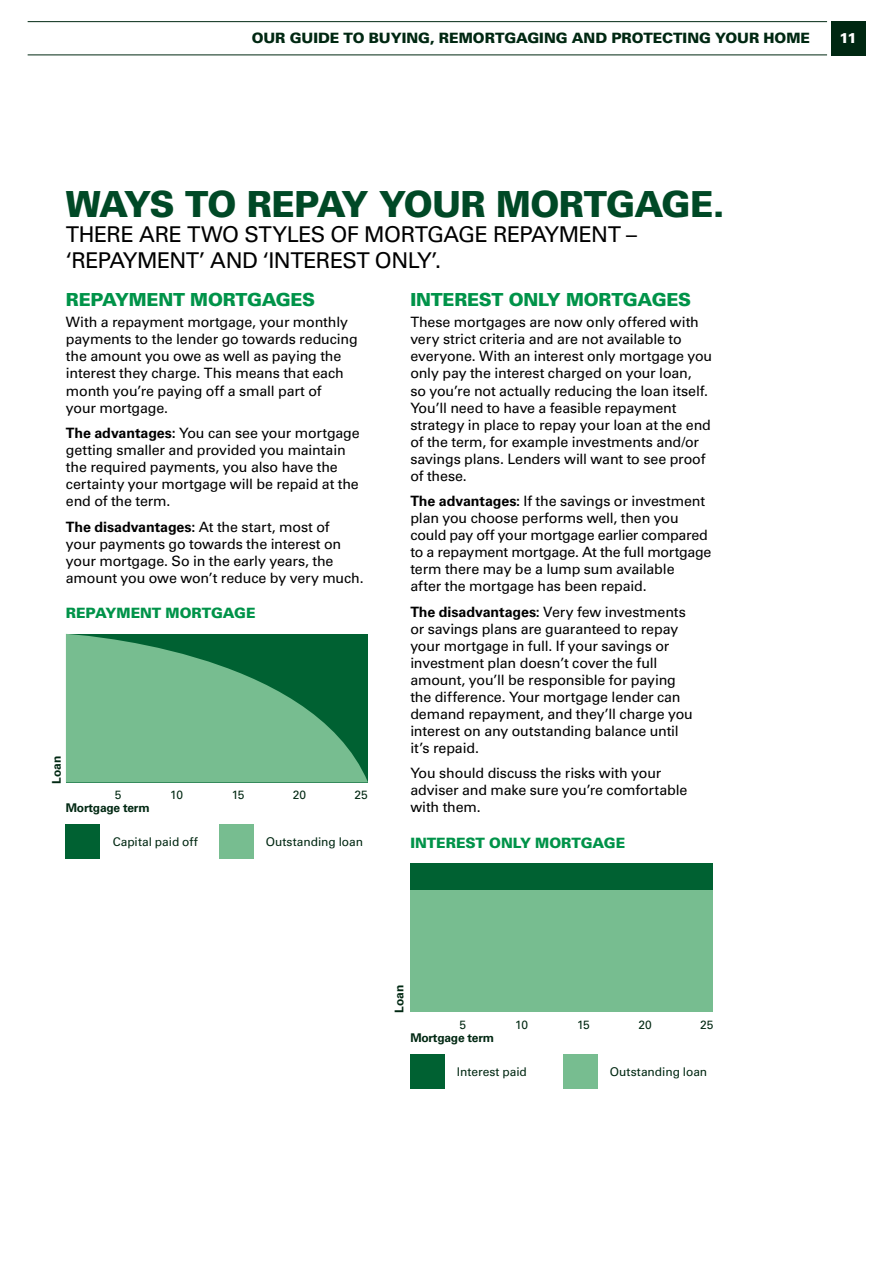
<style>
.page{position:relative;width:893px;height:1263px;background:#fff}
.page>*{position:absolute;margin:0;border:0;box-sizing:border-box;transform-origin:0 0}
.t1{font:900 36px "Univers LT";letter-spacing:-.025em;color:#004926}
.t2{font:21.75px/25.5px "Univers LT";letter-spacing:-.02em;color:#000}
.t3{font:900 18px "Univers LT";letter-spacing:-.015em;color:#009349}
.t4{font:14.25px/17px "Univers LT";letter-spacing:-.01em;color:#000}
.t5{font:900 14.25px "Univers LT";letter-spacing:-.005em;color:#002812}
.t6{font:900 14.25px "Univers LT";letter-spacing:-.005em;color:#009349}
.t7{font:900 14.25px "Univers LT";color:#fff}
.t8{font:12px "Univers LT";letter-spacing:-.005em;color:#002812}
.t9{font:700 12px "Univers LT";letter-spacing:-.02em;color:#002812}
.s1{font-weight:700}
</style>
<div class="page">
<div style="left:831px;top:21px;width:34px;height:34px;background:#002812"></div>
<hr style="left:28px;top:21px;width:799px;height:1px;background:#002812">
<hr style="left:28px;top:55px;width:799px;height:1px;background:#002812">
<svg style="left:66px;top:634px;width:302px;height:148px;background:#55a275"></svg>
<div style="left:66px;top:825px;width:34px;height:34px;background:#006132"></div>
<div style="left:219px;top:825px;width:34px;height:34px;background:#77bd90"></div>
<div style="left:410px;top:863px;width:302px;height:149px;background:#77bd90"></div>
<div style="left:410px;top:1054px;width:34px;height:34px;background:#006132"></div>
<div style="left:410px;top:863px;width:302px;height:27px;background:#006132"></div>
<div style="left:563px;top:1054px;width:34px;height:34px;background:#77bd90"></div>
<p class="t5" style="left:252px;top:28px;width:560px">OUR GUIDE T BUYING, REM RTGAGING AND PR TECTING Y UR H ME</p>
<p class="t7" style="left:840px;top:28px;width:19px">11</p>
<h1 class="t1" style="left:66px;top:181px;width:660px">WAYS TO REPAY YOUR MORTGAGE.</h1>
<h2 class="t2" style="left:66px;top:222px;width:573px">THERE ARE TWO STYLES OF MORTGAGE REPAYMENT – ‘REPAYMENT’ AND ‘INTEREST ONLY’.</h2>
<p class="t3" style="left:66px;top:288px;width:251px">REPAYMENT MORTGAGES</p>
<p class="t4" style="left:66px;top:314px;width:293px">With a repayment mortgage, your monthly payments to the lender go towards reducing the amount you owe as well as paying the interest they charge. This means that each month you’re paying off a small part of<br>your mortgage.</p>
<p class="t4" style="left:66px;top:425px;width:295px"><span class="s1">The advantages:</span> You can see your mortgage getting smaller and provided you maintain the required payments, you also have the certainty your mortgage will be repaid at the end of the term.</p>
<p class="t4" style="left:66px;top:518px;width:299px"><span class="s1">The disadvantages:</span> At the start, most of<br>your payments go towards the interest on your mortgage. So in the early years, the amount you owe won’t reduce by very much.</p>
<p class="t6" style="left:66px;top:604px;width:191px">REPAYMENT MORTGAGE</p>
<p class="t9" style="left:50px;top:784px;width:29px;rotate:-90deg">Loan</p>
<p class="t8" style="left:115px;top:788px;width:8px">5</p>
<p class="t8" style="left:170px;top:788px;width:14px">10</p>
<p class="t8" style="left:232px;top:788px;width:14px">15</p>
<p class="t8" style="left:293px;top:788px;width:15px">20</p>
<p class="t8" style="left:355px;top:788px;width:15px">25</p>
<p class="t9" style="left:66px;top:801px;width:85px">Mortgage term</p>
<p class="t8" style="left:113px;top:835px;width:87px">Capital paid off</p>
<p class="t8" style="left:266px;top:835px;width:99px">Outstanding loan</p>
<p class="t3" style="left:410px;top:288px;width:282px">INTEREST ONLY MORTGAGES</p>
<p class="t4" style="left:410px;top:314px;width:303px">These mortgages are now only offered with very strict criteria and are not available to everyone. With an interest only mortgage you only pay the interest charged on your loan,<br>so you’re not actually reducing the loan itself.<br>You’ll need to have a feasible repayment strategy in place to repay your loan at the end of the term, for example investments and/or savings plans. Lenders will want to see proof of these.</p>
<p class="t4" style="left:410px;top:493px;width:303px"><span class="s1">The advantages:</span> If the savings or investment plan you choose performs well, then you could pay off your mortgage earlier compared to a repayment mortgage. At the full mortgage term there may be a lump sum available<br>after the mortgage has been repaid.</p>
<p class="t4" style="left:410px;top:603px;width:284px"><span class="s1">The disadvantages:</span> Very few investments or savings plans are guaranteed to repay your mortgage in full. If your savings or investment plan doesn’t cover the full amount, you’ll be responsible for paying the difference. Your mortgage lender can demand repayment, and they’ll charge you interest on any outstanding balance until it’s repaid.</p>
<p class="t4" style="left:410px;top:765px;width:279px">You should discuss the risks with your adviser and make sure you’re comfortable with them.</p>
<p class="t6" style="left:410px;top:834px;width:216px">INTEREST ONLY MORTGAGE</p>
<p class="t9" style="left:392px;top:1013px;width:29px;rotate:-90deg">Loan</p>
<p class="t8" style="left:459px;top:1018px;width:8px">5</p>
<p class="t8" style="left:515px;top:1018px;width:14px">10</p>
<p class="t8" style="left:577px;top:1018px;width:14px">15</p>
<p class="t8" style="left:638px;top:1018px;width:15px">20</p>
<p class="t8" style="left:700px;top:1018px;width:15px">25</p>
<p class="t9" style="left:410px;top:1030px;width:85px">Mortgage term</p>
<p class="t8" style="left:457px;top:1064px;width:72px">Interest paid</p>
<p class="t8" style="left:610px;top:1064px;width:99px">Outstanding loan</p>
</div>
